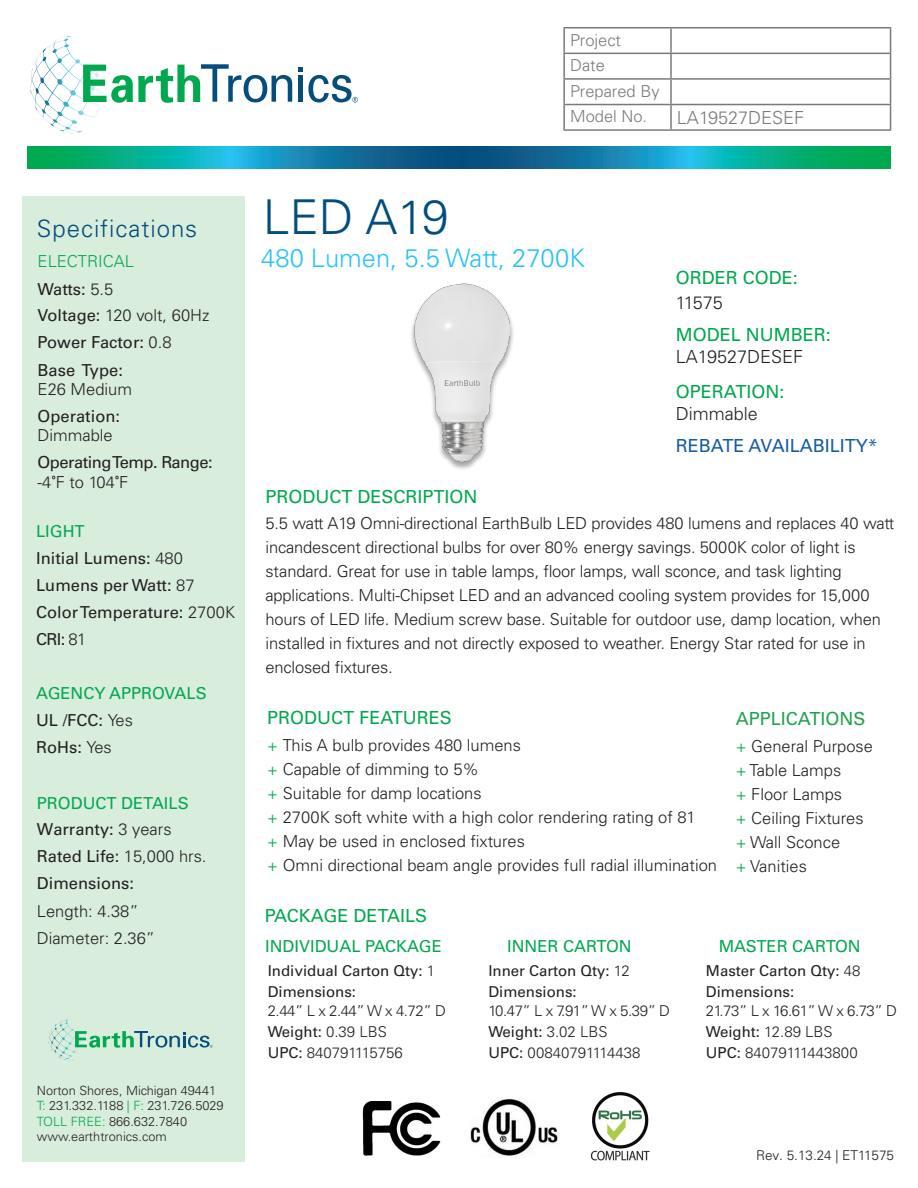
<style>
.page{position:relative;width:918px;height:1188px;background:#fff}
.page>*{position:absolute;margin:0;border:0;box-sizing:border-box;transform-origin:0 0}
.t1{font:300 48px "Univers LT Std";color:#034d7c}
.t2{font:300 25.5px "Univers LT Std";color:#27c3f3}
.t3{font:300 24px "Univers LT Std";letter-spacing:.04em;color:#034d7c}
.t4{font:18px "Univers LT Std";color:#00a84e}
.t5{font:300 18px "Univers LT Std";color:#231f20}
.t6{font:18px "Univers LT Std";color:#175d9e}
.t7{font:18px "Univers LT Std";color:#21a24f}
.t8{font:300 16.5px/24px "Univers LT Std";letter-spacing:-.01em;color:#231f20}
.t9{font:16.5px/27px "Univers LT Std";color:#231f20}
.t10{font:16.5px/27px "Univers LT Std";color:#00a84e}
.t11{font:16.5px/27px "Univers LT Std";letter-spacing:-.03em;color:#231f20}
.t12{font:300 15px "Univers LT Std";color:#231f20}
.t13{font:15px "Univers LT Std";color:#231f20}
.t14{font:300 13.5px "Univers LT Std";color:#231f20}
.t15{font:300 12.75px/15.3px "Univers LT Std";color:#231f20}
.s1{font-weight:300;color:#00a84e}
.s2{font-weight:300}
.s3{font-family:"Adelle Sans Cnd";font-weight:400}
.s4{color:#00a84e}
.s5{color:#231f20}
.s6{font-weight:300;color:#231f20}
.s7{font-weight:400;color:#00a84e}
.s8{font-weight:400}
</style>
<div class="page">
<div style="left:22px;top:197px;width:223px;height:965px;background:#d9eddd"></div>
<svg style="left:27px;top:146px;width:864px;height:22px;background:#0d9298"></svg>
<svg style="left:49px;top:1019px;width:19px;height:23px"></svg>
<svg style="left:75px;top:1031px;width:138px;height:17px"></svg>
<svg style="left:31px;top:36px;width:39px;height:53px"></svg>
<svg style="left:83px;top:64px;width:209px;height:39px"></svg>
<svg style="left:298px;top:67px;width:60px;height:36px"></svg>
<hr style="left:563px;top:27px;width:108px;height:2px;background:#231f20">
<hr style="left:563px;top:28px;width:2px;height:25px;background:#231f20">
<hr style="left:671px;top:27px;width:220px;height:2px;background:#231f20">
<hr style="left:670px;top:28px;width:2px;height:25px;background:#231f20">
<hr style="left:563px;top:53px;width:108px;height:1px;background:#231f20">
<hr style="left:563px;top:54px;width:2px;height:24px;background:#231f20">
<hr style="left:671px;top:53px;width:220px;height:1px;background:#231f20">
<hr style="left:670px;top:54px;width:2px;height:24px;background:#231f20">
<hr style="left:563px;top:78px;width:108px;height:2px;background:#231f20">
<hr style="left:563px;top:80px;width:2px;height:24px;background:#231f20">
<hr style="left:671px;top:78px;width:220px;height:2px;background:#231f20">
<hr style="left:670px;top:80px;width:2px;height:24px;background:#231f20">
<hr style="left:563px;top:104px;width:108px;height:1px;background:#231f20">
<hr style="left:563px;top:105px;width:2px;height:24px;background:#231f20">
<hr style="left:671px;top:104px;width:220px;height:1px;background:#231f20">
<hr style="left:670px;top:105px;width:2px;height:24px;background:#231f20">
<svg style="left:890px;top:28px;width:1px;height:101px"></svg>
<hr style="left:563px;top:129px;width:108px;height:2px;background:#231f20">
<hr style="left:671px;top:129px;width:220px;height:2px;background:#231f20">
<img style="left:411px;top:283px;width:102px;height:186px">
<img style="left:470px;top:1099px;width:88px;height:57px">
<img style="left:362px;top:1101px;width:79px;height:54px">
<img style="left:590px;top:1092px;width:60px;height:68px">
<p class="t8" style="left:570px;top:27px;width:91px;line-height:25.7px">Project<br>Date<br>Prepared By<br>Model No.</p>
<p class="t5" style="left:677px;top:106px;width:129px">LA19527DESEF</p>
<p class="t3" style="left:37px;top:214px;width:162px">Specifications</p>
<p class="t9" style="left:38px;top:248px;width:173px"><span class="s1">ELECTRICAL<br></span>Watts: <span class="s2">5.5<br></span>Voltage: <span class="s2">120 volt, 60Hz<br></span>Power Factor: <span class="s2">0.8<br></span>Base Type:</p>
<p class="t9" style="left:38px;top:376px;width:96px"><span class="s2">E26 Medium<br></span>Operation:</p>
<p class="t11" style="left:38px;top:422px;width:177px"><span class="s2">Dimmable<br></span>Operating Temp. Range:</p>
<p class="t8" style="left:38px;top:470px;width:92px">-4<span class="s3">°</span>F to 104<span class="s3">°</span>F</p>
<p class="t9" style="left:36px;top:518px;width:201px"><span class="s4">LIGHT<br></span>Initial Lumens: <span class="s2">480<br></span>Lumens per Watt: <span class="s2">87<br></span>Color Temperature: <span class="s2">2700K<br></span>CRI: <span class="s2">81</span></p>
<p class="t10" style="left:36px;top:680px;width:172px">AGENCY APPROVALS<br><span class="s5">UL /FCC:</span> <span class="s6">Yes<br></span><span class="s5">RoHs:</span> <span class="s6">Yes</span></p>
<p class="t8" style="left:37px;top:789px;width:171px;line-height:27px"><span class="s7">PRODUCT DETAILS<br></span><span class="s8">Warranty:</span> 3 years<br><span class="s8">Rated Life:</span> 15,000 hrs.<br><span class="s8">Dimensions:<br></span>Length: 4.38”<br>Diameter: 2.36”</p>
<p class="t15" style="left:37px;top:1083px;width:188px">Norton Shores, Michigan 49441<br><span class="s4">T:</span> 231.332.1188 <span class="s4">| F:</span> 231.726.5029<br><span class="s4">TOLL FREE:</span> 866.632.7840 www.earthtronics.com</p>
<p class="t1" style="left:263px;top:188px;width:187px">LED A19</p>
<p class="t2" style="left:261px;top:243px;width:325px">480 Lumen, 5.5 Watt, 2700K</p>
<p class="t4" style="left:676px;top:267px;width:124px">ORDER CODE:</p>
<p class="t5" style="left:676px;top:292px;width:49px">11575</p>
<p class="t4" style="left:676px;top:324px;width:157px">MODEL NUMBER:</p>
<p class="t5" style="left:676px;top:346px;width:129px">LA19527DESEF</p>
<p class="t4" style="left:676px;top:381px;width:110px">OPERATION:</p>
<p class="t5" style="left:676px;top:403px;width:84px">Dimmable</p>
<p class="t6" style="left:676px;top:435px;width:203px">REBATE AVAILABILITY*</p>
<p class="t4" style="left:266px;top:486px;width:214px">PRODUCT DESCRIPTION</p>
<p class="t8" style="left:266px;top:511px;width:630px">5.5 watt A19 Omni-directional EarthBulb LED provides 480 lumens and replaces 40 watt incandescent directional bulbs for over 80% energy savings. 5000K color of light is</p>
<p class="t8" style="left:266px;top:559px;width:578px">standard. Great for use in table lamps, floor lamps, wall sconce, and task lighting</p>
<p class="t8" style="left:266px;top:583px;width:617px">applications. Multi-Chipset LED and an advanced cooling system provides for 15,000 hours of LED life. Medium screw base. Suitable for outdoor use, damp location, when installed in fixtures and not directly exposed to weather. Energy Star rated for use in enclosed fixtures.</p>
<p class="t4" style="left:267px;top:707px;width:186px">PRODUCT FEATURES</p>
<p class="t8" style="left:267px;top:733px;width:255px"><span class="s4">+</span> This A bulb provides 480 lumens</p>
<p class="t8" style="left:267px;top:757px;width:213px"><span class="s4">+</span> Capable of dimming to 5%</p>
<p class="t8" style="left:267px;top:781px;width:216px"><span class="s4">+</span> Suitable for damp locations</p>
<p class="t8" style="left:267px;top:805px;width:430px"><span class="s4">+</span> 2700K soft white with a high color rendering rating of 81</p>
<p class="t8" style="left:267px;top:829px;width:259px"><span class="s4">+</span> May be used in enclosed fixtures</p>
<p class="t8" style="left:267px;top:853px;width:451px"><span class="s4">+</span> Omni directional beam angle provides full radial illumination</p>
<p class="t4" style="left:265px;top:905px;width:164px">PACKAGE DETAILS</p>
<p class="t7" style="left:736px;top:708px;width:131px">APPLICATIONS</p>
<p class="t8" style="left:736px;top:734px;width:139px"><span class="s4">+</span> General Purpose <span class="s4">+</span> Table Lamps<br><span class="s4">+</span> Floor Lamps<br><span class="s4">+</span> Ceiling Fixtures</p>
<p class="t8" style="left:736px;top:830px;width:106px"><span class="s4">+</span> Wall Sconce</p>
<p class="t8" style="left:736px;top:854px;width:73px"><span class="s4">+</span> Vanities</p>
<p class="t10" style="left:265px;top:933px;width:178px">INDIVIDUAL PACKAGE</p>
<p class="t13" style="left:268px;top:962px;width:169px">Individual Carton Qty: <span class="s2">1</span></p>
<p class="t13" style="left:268px;top:983px;width:90px">Dimensions:</p>
<p class="t12" style="left:268px;top:1002px;width:180px">2.44” L x 2.44” W x 4.72” D</p>
<p class="t13" style="left:268px;top:1023px;width:121px">Weight: <span class="s2">0.39 LBS</span></p>
<p class="t12" style="left:268px;top:1044px;width:137px"><span class="s8">UPC:</span> 840791115756</p>
<p class="t10" style="left:507px;top:933px;width:126px">INNER CARTON</p>
<p class="t10" style="left:719px;top:933px;width:144px">MASTER CARTON</p>
<p class="t13" style="left:706px;top:961px;width:156px">Master Carton Qty: <span class="s2">48</span></p>
<p class="t13" style="left:706px;top:982px;width:90px">Dimensions:</p>
<p class="t12" style="left:706px;top:1002px;width:193px">21.73” L x 16.61” W x 6.73” D</p>
<p class="t12" style="left:706px;top:1023px;width:128px"><span class="s8">Weight:</span> 12.89 LBS</p>
<p class="t12" style="left:706px;top:1044px;width:154px"><span class="s8">UPC:</span> 84079111443800</p>
<p class="t13" style="left:488px;top:961px;width:143px">Inner Carton Qty: <span class="s2">12</span></p>
<p class="t13" style="left:488px;top:982px;width:90px">Dimensions:</p>
<p class="t12" style="left:488px;top:1002px;width:183px">10.47” L x 7.91” W x 5.39” D</p>
<p class="t13" style="left:488px;top:1023px;width:121px">Weight: <span class="s2">3.02 LBS</span></p>
<p class="t12" style="left:488px;top:1044px;width:154px"><span class="s8">UPC:</span> 00840791114438</p>
<p class="t14" style="left:756px;top:1147px;width:140px">Rev. 5.13.24 | ET11575</p>
</div>
